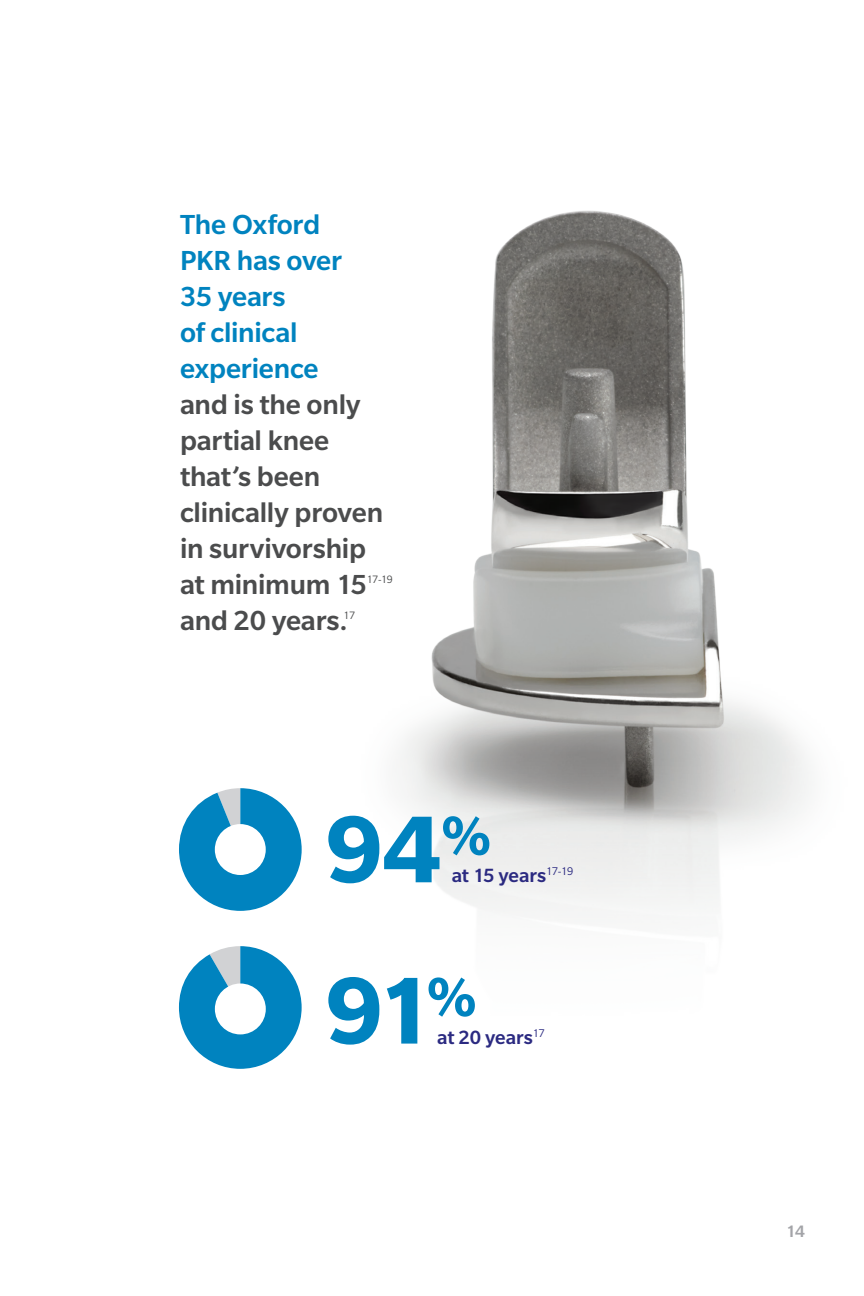
<style>
.page{position:relative;width:864px;height:1296px;background:#fff}
.page>*{position:absolute;margin:0;border:0;box-sizing:border-box;transform-origin:0 0}
.t1{font:700 103.2px "Slate Pro";color:#0083bf}
.t2{font:500 30px/36px "Slate Pro";letter-spacing:-.01em;color:#4b4c4d}
.t3{font:500 30px/36px "Slate Pro";letter-spacing:-.005em;color:#0083bf}
.t4{font:500 20.8px "Slate Pro";color:#2b2a81}
.t5{font:500 18px "Slate Pro";color:#a3a4a8}
.t6{font:11.6px "Slate Pro";color:#4b4c4d}
.s1{color:#0083bf}
</style>
<div class="page">
<img style="left:397px;top:210px;width:413px;height:706px">
<svg style="left:179px;top:788px;width:123px;height:123px"></svg>
<div style="left:215px;top:824px;width:51px;height:51px;background:#fff;border-radius:50%"></div>
<svg style="left:179px;top:946px;width:123px;height:123px"></svg>
<div style="left:215px;top:984px;width:51px;height:50px;background:#fff;border-radius:50%"></div>
<p class="t3" style="left:180px;top:207px;width:164px">The Oxford<br>PKR has over<br>35 years</p>
<p class="t2" style="left:180px;top:315px;width:205px"><span class="s1">of clinical experience<br></span>and is the only partial knee that’s been clinically proven in survivorship at minimum 15</p>
<p class="t6" style="left:367px;top:573px;width:28px">17-19</p>
<p class="t2" style="left:180px;top:603px;width:169px">and 20 years.</p>
<p class="t6" style="left:344px;top:609px;width:13px">17</p>
<p class="t1" style="left:325px;top:792px;width:168px">94<sup>%</sup></p>
<p class="t4" style="left:452px;top:865px;width:123px">at 15 years<sup>17-19</sup></p>
<p class="t1" style="left:325px;top:954px;width:153px">91<sup>%</sup></p>
<p class="t4" style="left:437px;top:1026px;width:109px">at 20 years<sup>17</sup></p>
<p class="t5" style="left:786px;top:1222px;width:20px">14</p>
</div>
